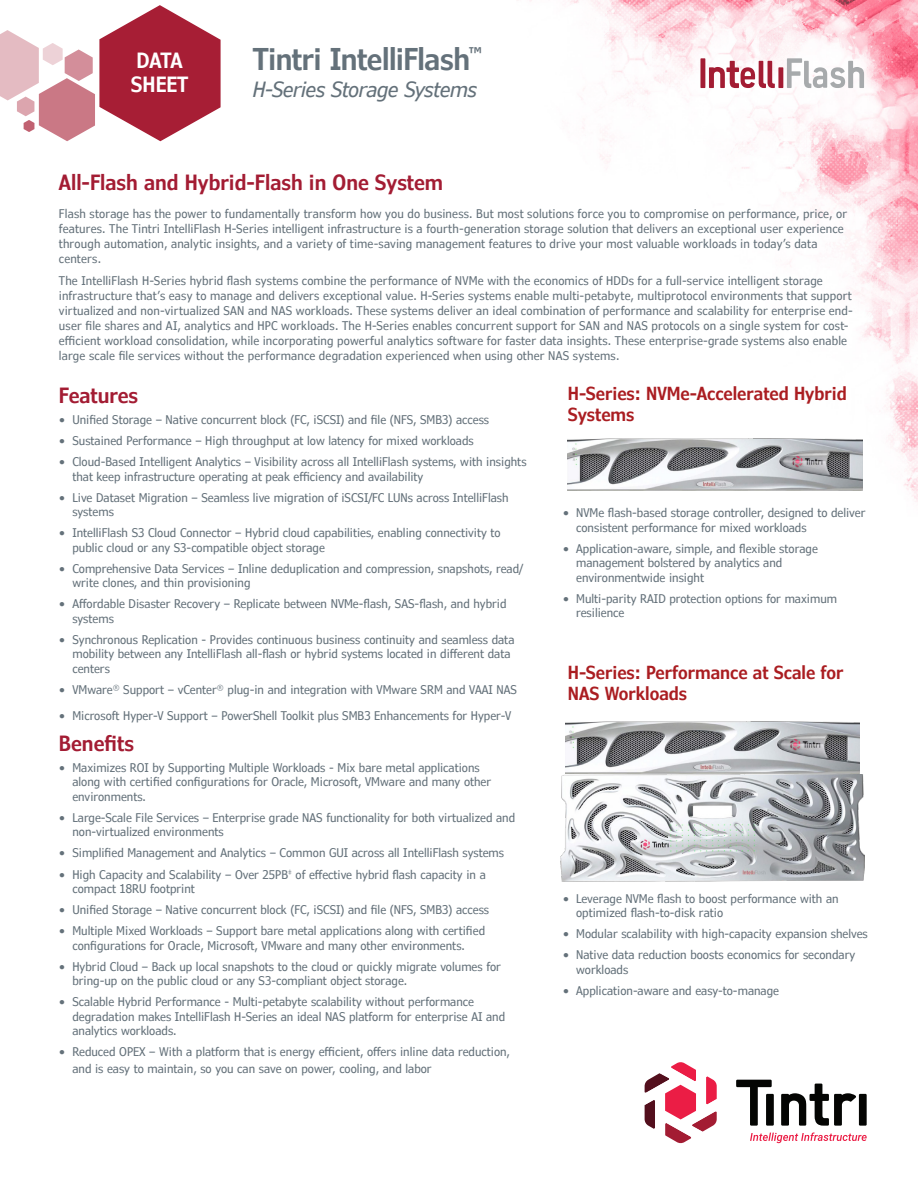
<style>
.page{position:relative;width:918px;height:1188px;background:#fff}
.page>*{position:absolute;margin:0;border:0;box-sizing:border-box;transform-origin:0 0}
.DOC_TITLE{font:600 condensed 30px "Verdana Pro";letter-spacing:-.015em;color:#64717a}
.BODY_COPY{font:600 condensed 21px "Verdana Pro";color:#a31c33}
.DOC_TITLE-2{font:italic condensed 21px "Verdana Pro";letter-spacing:-.02em;color:#64717a}
.BODY_COPY-2{font:600 condensed 21px "Verdana Pro";color:#fff}
.t1{font:600 condensed 18px/21px "Verdana Pro";color:#aa1d21}
.BODY_COPY-3{font:condensed 12px/14.4px "Verdana Pro";color:#64717a}
</style>
<div class="page">
<img style="left:529px;top:0;width:389px;height:502px">
<svg style="left:0;top:5px;width:221px;height:136px"></svg>
<svg style="left:750px;top:1132px;width:117px;height:11px"></svg>
<svg style="left:736px;top:1080px;width:36px;height:46px"></svg>
<div style="left:859px;top:1094px;width:8px;height:32px;background:#040503"></div>
<svg style="left:781px;top:1084px;width:75px;height:42px"></svg>
<div style="left:766px;top:1094px;width:8px;height:32px;background:#040503"></div>
<svg style="left:645px;top:1062px;width:72px;height:81px"></svg>
<div style="left:700px;top:58px;width:5px;height:30px;background:#a31c33"></div>
<div style="left:778px;top:67px;width:5px;height:21px;background:#a31c33"></div>
<svg style="left:787px;top:58px;width:77px;height:30px"></svg>
<svg style="left:709px;top:61px;width:66px;height:27px"></svg>
<img style="left:568px;top:439px;width:294px;height:51px">
<img style="left:561px;top:774px;width:303px;height:108px">
<img style="left:565px;top:722px;width:295px;height:52px">
<p class="BODY_COPY-2" style="left:137px;top:46px;width:47px">DATA</p>
<p class="BODY_COPY-2" style="left:131px;top:70px;width:59px">SHEET</p>
<p class="DOC_TITLE" style="left:253px;top:40px;width:231px">Tintri IntelliFlash<sup>™</sup></p>
<p class="DOC_TITLE-2" style="left:253px;top:76px;width:226px">H-Series Storage Systems</p>
<p class="BODY_COPY" style="left:59px;top:169px;width:386px">All-Flash and Hybrid-Flash in One System</p>
<p class="BODY_COPY-3" style="left:59px;top:207px;width:790px;line-height:15px">Flash storage has the power to fundamentally transform how you do business. But most solutions force you to compromise on performance, price, or features. The Tintri IntelliFlash H-Series intelligent infrastructure is a fourth-generation storage solution that delivers an exceptional user experience through automation, analytic insights, and a variety of time-saving management features to drive your most valuable workloads in today’s data centers.</p>
<p class="BODY_COPY-3" style="left:59px;top:273px;width:796px;line-height:15px">The IntelliFlash H-Series hybrid flash systems combine the performance of NVMe with the economics of HDDs for a full-service intelligent storage infrastructure that’s easy to manage and delivers exceptional value. H-Series systems enable multi-petabyte, multiprotocol environments that support virtualized and non-virtualized SAN and NAS workloads. These systems deliver an ideal combination of performance and scalability for enterprise end&shy;user file shares and AI, analytics and HPC workloads. The H-Series enables concurrent support for SAN and NAS protocols on a single system for cost&shy;efficient workload consolidation, while incorporating powerful analytics software for faster data insights. These enterprise-grade systems also enable large scale file services without the performance degradation experienced when using other NAS systems.</p>
<p class="BODY_COPY" style="left:59px;top:381px;width:81px">Features</p>
<p class="BODY_COPY-3" style="left:59px;top:412px;width:432px">• Unified Storage – Native concurrent block (FC, iSCSI) and file (NFS, SMB3) access</p>
<p class="BODY_COPY-3" style="left:59px;top:434px;width:416px">• Sustained Performance – High throughput at low latency for mixed workloads</p>
<p class="BODY_COPY-3" style="left:72px;top:455px;width:456px;text-indent:-14px">• Cloud-Based Intelligent Analytics – Visibility across all IntelliFlash systems, with insights that keep infrastructure operating at peak efficiency and availability</p>
<p class="BODY_COPY-3" style="left:72px;top:490px;width:438px;text-indent:-14px">• Live Dataset Migration – Seamless live migration of iSCSI/FC LUNs across IntelliFlash systems</p>
<p class="BODY_COPY-3" style="left:72px;top:526px;width:430px;text-indent:-14px">• IntelliFlash S3 Cloud Connector – Hybrid cloud capabilities, enabling connectivity to public cloud or any S3-compatible object storage</p>
<p class="BODY_COPY-3" style="left:72px;top:561px;width:452px;text-indent:-14px">• Comprehensive Data Services – Inline deduplication and compression, snapshots, read/ write clones, and thin provisioning</p>
<p class="BODY_COPY-3" style="left:72px;top:597px;width:436px;text-indent:-14px">• Affordable Disaster Recovery – Replicate between NVMe-flash, SAS-flash, and hybrid systems</p>
<p class="BODY_COPY-3" style="left:72px;top:633px;width:444px;text-indent:-14px">• Synchronous Replication - Provides continuous business continuity and seamless data mobility between any IntelliFlash all-flash or hybrid systems located in different data centers</p>
<p class="BODY_COPY-3" style="left:59px;top:682px;width:460px">• VMware<sup>®</sup> Support – vCenter<sup>®</sup> plug-in and integration with VMware SRM and VAAI NAS</p>
<p class="BODY_COPY-3" style="left:59px;top:709px;width:454px">• Microsoft Hyper-V Support – PowerShell Toolkit plus SMB3 Enhancements for Hyper-V</p>
<p class="BODY_COPY" style="left:59px;top:729px;width:77px">Benefits</p>
<p class="BODY_COPY-3" style="left:72px;top:761px;width:420px;text-indent:-14px">• Maximizes ROI by Supporting Multiple Workloads - Mix bare metal applications along with certified configurations for Oracle, Microsoft, VMware and many other environments.</p>
<p class="BODY_COPY-3" style="left:72px;top:811px;width:444px;text-indent:-14px">• Large-Scale File Services – Enterprise grade NAS functionality for both virtualized and non-virtualized environments</p>
<p class="BODY_COPY-3" style="left:59px;top:846px;width:447px">• Simplified Management and Analytics – Common GUI across all IntelliFlash systems</p>
<p class="BODY_COPY-3" style="left:72px;top:867px;width:415px;text-indent:-14px">• High Capacity and Scalability – Over 25PB<sup>‡</sup> of effective hybrid flash capacity in a compact 18RU footprint</p>
<p class="BODY_COPY-3" style="left:59px;top:903px;width:432px">• Unified Storage – Native concurrent block (FC, iSCSI) and file (NFS, SMB3) access</p>
<p class="BODY_COPY-3" style="left:59px;top:924px;width:428px;text-align:center">• Multiple Mixed Workloads – Support bare metal applications along with certified configurations for Oracle, Microsoft, VMware and many other environments.</p>
<p class="BODY_COPY-3" style="left:72px;top:960px;width:430px;text-indent:-14px">• Hybrid Cloud – Back up local snapshots to the cloud or quickly migrate volumes for bring-up on the public cloud or any S3-compliant object storage.</p>
<p class="BODY_COPY-3" style="left:72px;top:995px;width:434px;text-indent:-14px">• Scalable Hybrid Performance - Multi-petabyte scalability without performance degradation makes IntelliFlash H-Series an ideal NAS platform for enterprise AI and analytics workloads.</p>
<p class="BODY_COPY-3" style="left:72px;top:1044px;width:439px;line-height:16.5px;text-indent:-14px">• Reduced OPEX – With a platform that is energy efficient, offers inline data reduction, and is easy to maintain, so you can save on power, cooling, and labor</p>
<p class="t1" style="left:568px;top:383px;width:281px">H-Series: NVMe-Accelerated Hybrid<br>Systems</p>
<p class="BODY_COPY-3" style="left:576px;top:506px;width:291px;text-indent:-14px">• NVMe flash-based storage controller, designed to deliver consistent performance for mixed workloads</p>
<p class="BODY_COPY-3" style="left:576px;top:542px;width:243px;text-indent:-14px">• Application-aware, simple, and flexible storage management bolstered by analytics and environmentwide insight</p>
<p class="BODY_COPY-3" style="left:576px;top:592px;width:262px;text-indent:-14px">• Multi-parity RAID protection options for maximum resilience</p>
<p class="t1" style="left:568px;top:662px;width:277px">H-Series: Performance at Scale for<br>NAS Workloads</p>
<p class="BODY_COPY-3" style="left:576px;top:891px;width:264px;text-indent:-14px">• Leverage NVMe flash to boost performance with an optimized flash-to-disk ratio</p>
<p class="BODY_COPY-3" style="left:563px;top:927px;width:307px">• Modular scalability with high-capacity expansion shelves</p>
<p class="BODY_COPY-3" style="left:576px;top:948px;width:281px;text-indent:-14px">• Native data reduction boosts economics for secondary workloads</p>
<p class="BODY_COPY-3" style="left:563px;top:983px;width:218px">• Application-aware and easy-to-manage</p>
</div>
